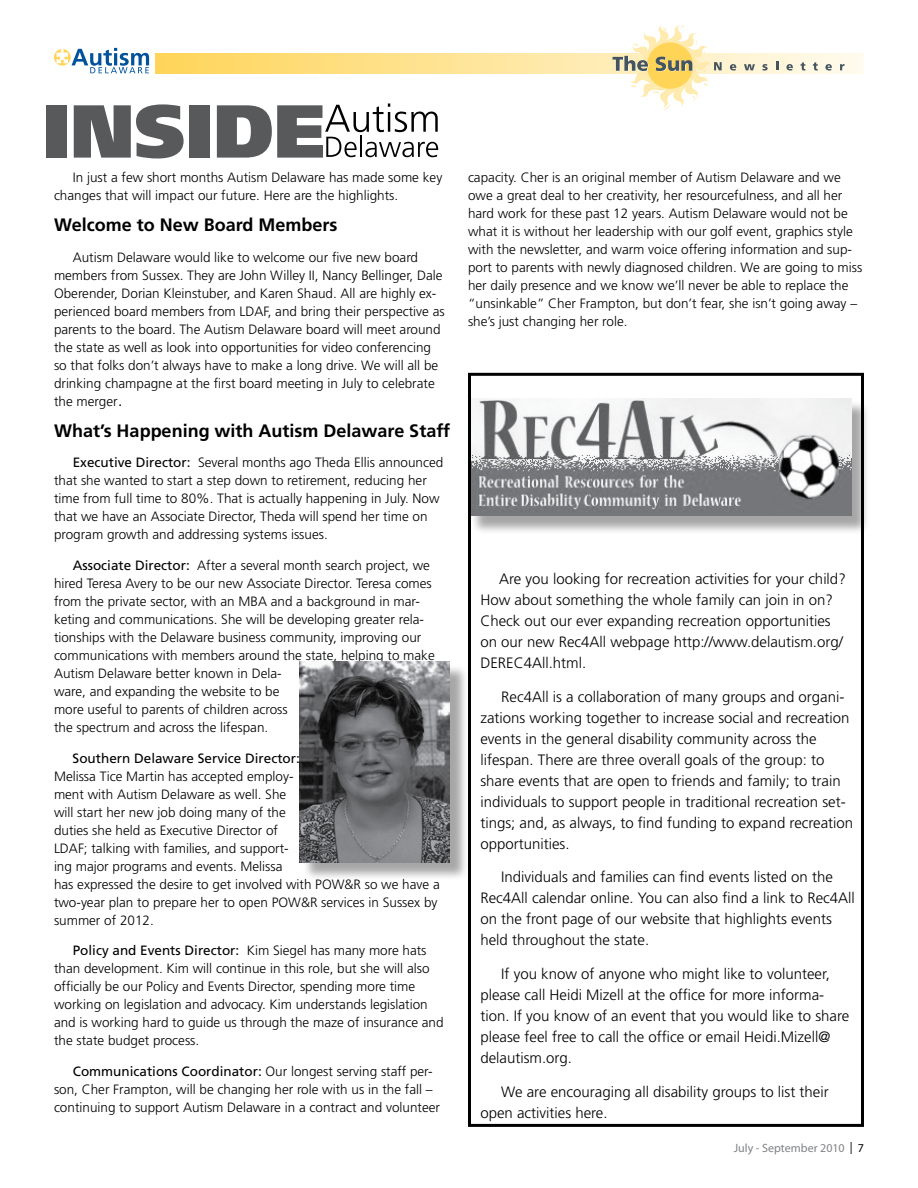
<style>
.page{position:relative;width:918px;height:1188px;background:#fff}
.page>*{position:absolute;margin:0;border:0;box-sizing:border-box;transform-origin:0 0}
.t1{font:700 18px "Frutiger";color:#000}
.t2{font:300 15px/21px "Frutiger";color:#000}
.t3{font:300 13.5px/18px "Frutiger";color:#000}
.t4{font:13.5px "Frutiger";color:#000}
.t5{font:12px "Myriad Pro";color:#808285}
.s1{font-size:18px}
.s2{font-weight:400}
.s3{color:#000}
</style>
<div class="page">
<svg style="left:155px;top:53px;width:708px;height:21px;background:#fee49a"></svg>
<svg style="left:54px;top:49px;width:17px;height:17px"></svg>
<svg style="left:57px;top:48px;width:92px;height:25px"></svg>
<svg style="left:613px;top:24px;width:109px;height:86px"></svg>
<svg style="left:730px;top:64px;width:6px;height:7px"></svg>
<svg style="left:744px;top:64px;width:11px;height:6px"></svg>
<svg style="left:762px;top:64px;width:6px;height:7px"></svg>
<svg style="left:776px;top:62px;width:2px;height:8px"></svg>
<svg style="left:786px;top:64px;width:7px;height:7px"></svg>
<svg style="left:801px;top:62px;width:4px;height:9px"></svg>
<svg style="left:813px;top:62px;width:5px;height:9px"></svg>
<svg style="left:825px;top:64px;width:7px;height:7px"></svg>
<svg style="left:840px;top:64px;width:5px;height:6px"></svg>
<div style="left:46px;top:105px;width:21px;height:53px;background:#58595b"></div>
<svg style="left:74px;top:104px;width:110px;height:54px"></svg>
<div style="left:189px;top:105px;width:20px;height:53px;background:#58595b"></div>
<svg style="left:217px;top:104px;width:221px;height:54px"></svg>
<div style="left:302px;top:664px;width:166px;height:217px;background:#000;opacity:.35"></div>
<img style="left:300px;top:662px;width:150px;height:200px">
<div style="left:470px;top:400px;width:400px;height:135px;background:#000;opacity:.35"></div>
<img style="left:472px;top:398px;width:380px;height:118px">
<div style="left:468px;top:373px;width:396px;height:754px;border:3px solid #000"></div>
<p class="t3" style="left:54px;top:169px;width:390px;text-indent:19px">In just a few short months Autism Delaware has made some key changes that will impact our future. Here are the highlights.</p>
<h1 class="t1" style="left:54px;top:214px;width:285px">Welcome to New Board Members</h1>
<p class="t3" style="left:54px;top:248px;width:392px;text-indent:19px">Autism Delaware would like to welcome our five new board members from Sussex. They are John Willey II, Nancy Bellinger, Dale Oberender, Dorian Kleinstuber, and Karen Shaud. All are highly ex&shy;perienced board members from LDAF, and bring their perspective as parents to the board. The Autism Delaware board will meet around the state as well as look into opportunities for video conferencing so that folks don’t always have to make a long drive. We will all be drinking champagne at the first board meeting in July to celebrate the merger<span class="s1">.</span></p>
<h1 class="t1" style="left:54px;top:420px;width:398px">What’s Happening with Autism Delaware Staff</h1>
<p class="t3" style="left:54px;top:454px;width:391px;text-indent:19px"><span class="s2">Executive Director:</span> Several months ago Theda Ellis announced that she wanted to start a step down to retirement, reducing her time from full time to 80%. That is actually happening in July. Now that we have an Associate Director, Theda will spend her time on program growth and addressing systems issues.</p>
<p class="t3" style="left:54px;top:557px;width:382px;text-indent:19px"><span class="s2">Associate Director:</span> After a several month search project, we hired Teresa Avery to be our new Associate Director. Teresa comes from the private sector, with an MBA and a background in mar&shy;keting and communications. She will be developing greater rela&shy;tionships with the Delaware business community, improving our communications with members around the state, helping to make Autism Delaware better known in Dela-<br>ware, and expanding the website to be<br>more useful to parents of children across<br>the spectrum and across the lifespan.</p>
<p class="t4" style="left:73px;top:750px;width:229px">Southern Delaware Service Director:</p>
<p class="t3" style="left:54px;top:767px;width:387px">Melissa Tice Martin has accepted employ-<br>ment with Autism Delaware as well. She<br>will start her new job doing many of the<br>duties she held as Executive Director of<br>LDAF; talking with families, and support-<br>ing major programs and events. Melissa<br>has expressed the desire to get involved with POW&amp;R so we have a two-year plan to prepare her to open POW&amp;R services in Sussex by summer of 2012.</p>
<p class="t3" style="left:54px;top:942px;width:391px;text-indent:19px"><span class="s2">Policy and Events Director:</span> Kim Siegel has many more hats than development. Kim will continue in this role, but she will also officially be our Policy and Events Director, spending more time working on legislation and advocacy. Kim understands legislation and is working hard to guide us through the maze of insurance and the state budget process.</p>
<p class="t3" style="left:54px;top:1063px;width:388px;text-indent:19px"><span class="s2">Communications Coordinator:</span> Our longest serving staff per&shy;son, Cher Frampton, will be changing her role with us in the fall – continuing to support Autism Delaware in a contract and volunteer</p>
<p class="t3" style="left:468px;top:169px;width:396px">capacity. Cher is an original member of Autism Delaware and we owe a great deal to her creativity, her resourcefulness, and all her hard work for these past 12 years. Autism Delaware would not be what it is without her leadership with our golf event, graphics style with the newsletter, and warm voice offering information and sup&shy;port to parents with newly diagnosed children. We are going to miss her daily presence and we know we’ll never be able to replace the “unsinkable” Cher Frampton, but don’t fear, she isn’t going away – she’s just changing her role.</p>
<p class="t2" style="left:480px;top:568px;width:367px;text-indent:19px">Are you looking for recreation activities for your child?<br>How about something the whole family can join in on?<br>Check out our ever expanding recreation opportunities on our new Rec4All webpage http://www.delautism.org/ DEREC4All.html.</p>
<p class="t2" style="left:480px;top:686px;width:374px;text-indent:21px">Rec4All is a collaboration of many groups and organi&shy;zations working together to increase social and recreation events in the general disability community across the lifespan. There are three overall goals of the group: to share events that are open to friends and family; to train individuals to support people in traditional recreation set&shy;tings; and, as always, to find funding to expand recreation opportunities.</p>
<p class="t2" style="left:480px;top:867px;width:376px;text-indent:21px">Individuals and families can find events listed on the Rec4All calendar online. You can also find a link to Rec4All on the front page of our website that highlights events held throughout the state.</p>
<p class="t2" style="left:480px;top:964px;width:370px;text-indent:21px">If you know of anyone who might like to volunteer, please call Heidi Mizell at the office for more informa&shy;tion. If you know of an event that you would like to share please feel free to call the office or email Heidi.Mizell@ delautism.org.</p>
<p class="t2" style="left:480px;top:1081px;width:350px;text-indent:21px">We are encouraging all disability groups to list their open activities here.</p>
<p class="t5" style="left:734px;top:1141px;width:132px">July - September 2010 <span class="s3">| 7</span></p>
</div>
